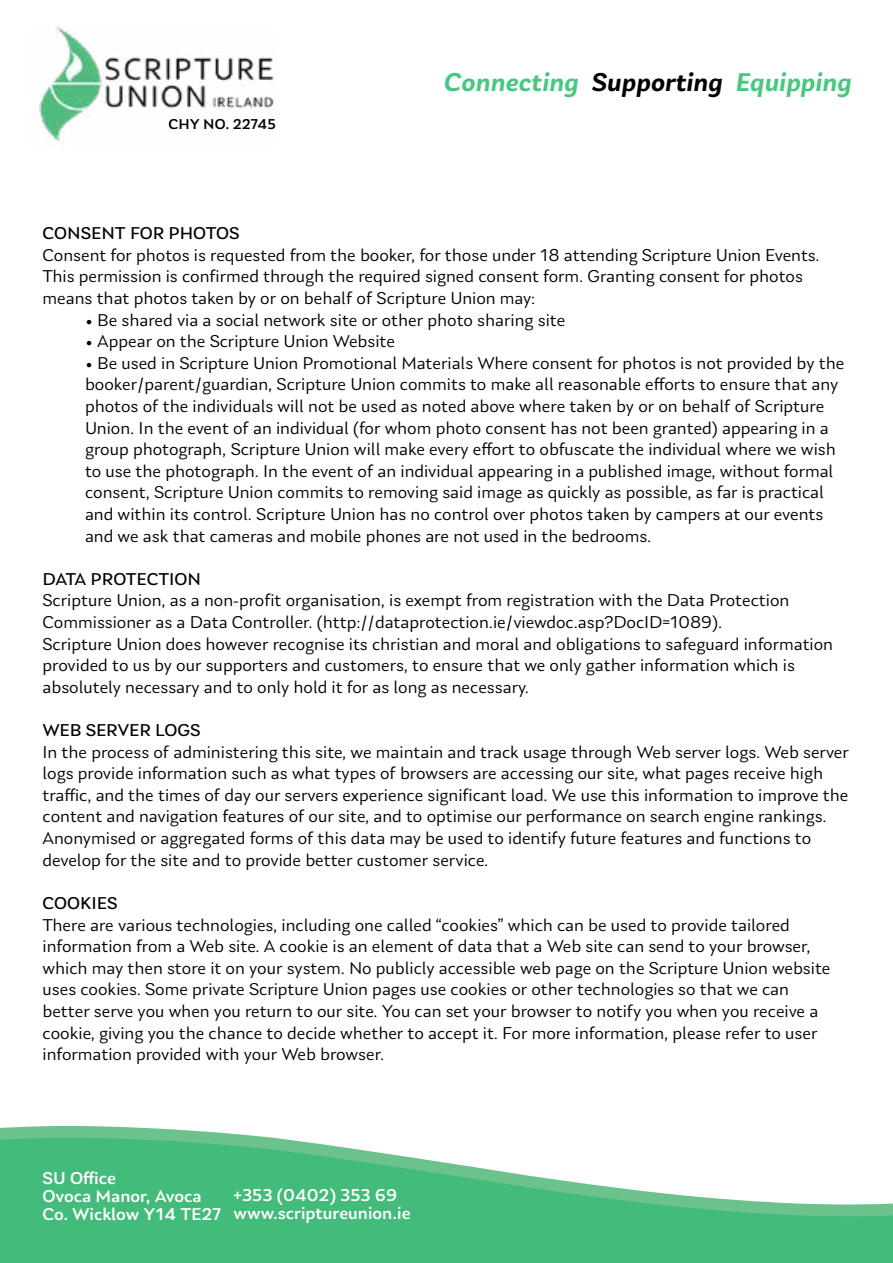
<style>
.page{position:relative;width:893px;height:1263px;background:#fff}
.page>*{position:absolute;margin:0;border:0;box-sizing:border-box;transform-origin:0 0}
.t1{font:italic 600 27px "Laca Text";color:#48c780}
.t2{font:18px/21.6px "Laca Text";color:#000}
.t3{font:500 18px/18px "Laca Text";color:#fff}
.t4{font:18px "Laca Text";color:#000}
.t5{font:500 15px "Laca Text";color:#000}
.s1{color:#000}
</style>
<div class="page">
<img style="left:39px;top:27px;width:235px;height:115px">
<svg style="left:0;top:1126px;width:265px;height:11px;fill:#6bc28c"></svg>
<svg style="left:0;top:1137px;width:893px;height:126px;fill:#42bb7b"></svg>
<p class="t5" style="left:168px;top:115px;width:109px">CHY NO. 22745</p>
<h1 class="t1" style="left:444px;top:66px;width:409px">Connecting <span class="s1">Supporting</span> Equipping</h1>
<p class="t4" style="left:43px;top:223px;width:199px">CONSENT FOR PHOTOS</p>
<p class="t2" style="left:43px;top:244px;width:779px">Consent for photos is requested from the booker, for those under 18 attending Scripture Union Events.<br>This permission is confirmed through the required signed consent form. Granting consent for photos means that photos taken by or on behalf of Scripture Union may:</p>
<p class="t2" style="left:85px;top:309px;width:482px">• Be shared via a social network site or other photo sharing site</p>
<p class="t2" style="left:85px;top:330px;width:312px">• Appear on the Scripture Union Website</p>
<p class="t2" style="left:85px;top:352px;width:761px">• Be used in Scripture Union Promotional Materials Where consent for photos is not provided by the booker/parent/guardian, Scripture Union commits to make all reasonable efforts to ensure that any photos of the individuals will not be used as noted above where taken by or on behalf of Scripture Union. In the event of an individual (for whom photo consent has not been granted) appearing in a group photograph, Scripture Union will make every effort to obfuscate the individual where we wish to use the photograph. In the event of an individual appearing in a published image, without formal consent, Scripture Union commits to removing said image as quickly as possible, as far is practical and within its control. Scripture Union has no control over photos taken by campers at our events and we ask that cameras and mobile phones are not used in the bedrooms.</p>
<p class="t4" style="left:43px;top:568px;width:160px">DATA PROTECTION</p>
<p class="t2" style="left:43px;top:590px;width:792px">Scripture Union, as a non-profit organisation, is exempt from registration with the Data Protection Commissioner as a Data Controller. (http://dataprotection.ie/viewdoc.asp?DocID=1089).<br>Scripture Union does however recognise its christian and moral and obligations to safeguard information provided to us by our supporters and customers, to ensure that we only gather information which is absolutely necessary and to only hold it for as long as necessary.</p>
<p class="t4" style="left:43px;top:720px;width:160px">WEB SERVER LOGS</p>
<p class="t2" style="left:43px;top:741px;width:808px">In the process of administering this site, we maintain and track usage through Web server logs. Web server logs provide information such as what types of browsers are accessing our site, what pages receive high traffic, and the times of day our servers experience significant load. We use this information to improve the content and navigation features of our site, and to optimise our performance on search engine rankings.<br>Anonymised or aggregated forms of this data may be used to identify future features and functions to develop for the site and to provide better customer service.</p>
<p class="t4" style="left:43px;top:892px;width:77px">COOKIES</p>
<p class="t2" style="left:43px;top:914px;width:789px">There are various technologies, including one called “cookies” which can be used to provide tailored information from a Web site. A cookie is an element of data that a Web site can send to your browser, which may then store it on your system. No publicly accessible web page on the Scripture Union website uses cookies. Some private Scripture Union pages use cookies or other technologies so that we can better serve you when you return to our site. You can set your browser to notify you when you receive a cookie, giving you the chance to decide whether to accept it. For more information, please refer to user information provided with your Web browser.</p>
<p class="t3" style="left:43px;top:1169px;width:180px">SU Office<br>Ovoca Manor, Avoca<br>Co. Wicklow Y14 TE27</p>
<p class="t3" style="left:233px;top:1186px;width:179px">+353 (0402) 353 69 www.scriptureunion.ie</p>
</div>
